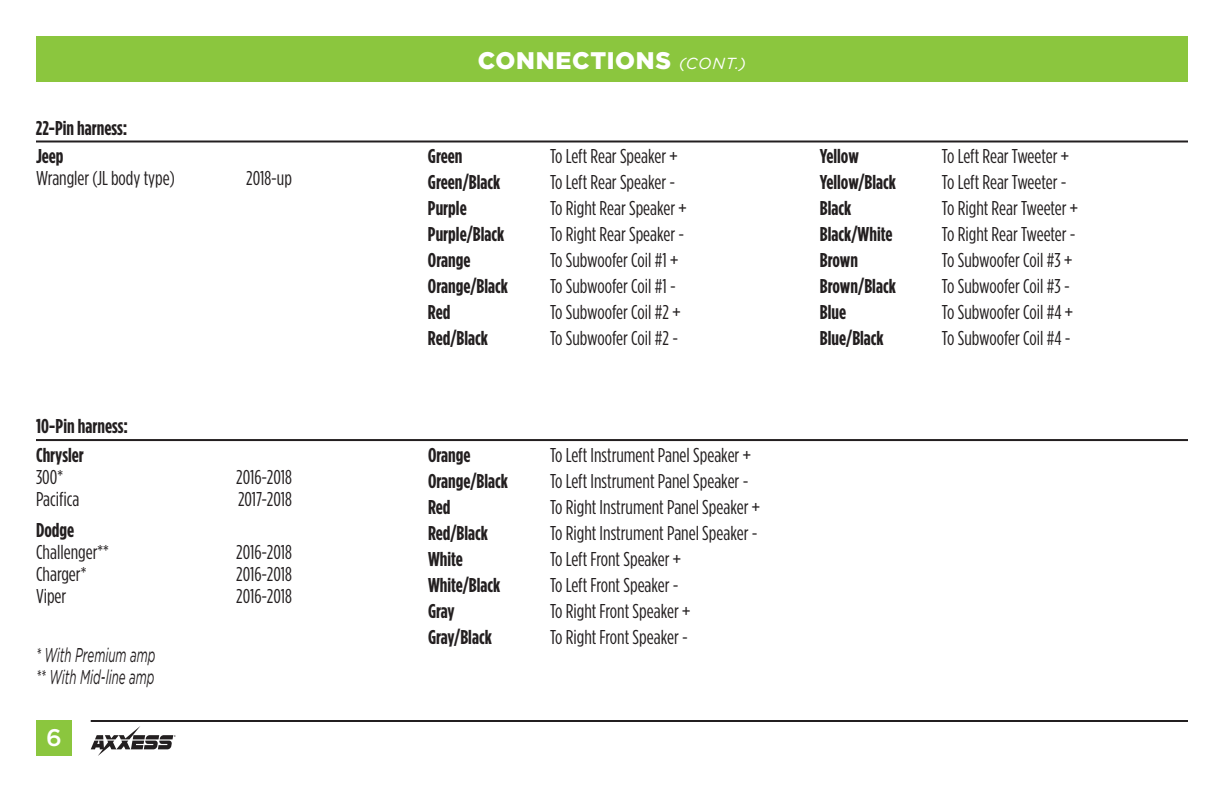
<style>
.page{position:relative;width:1224px;height:792px;background:#fff}
.page>*{position:absolute;margin:0;border:0;box-sizing:border-box;transform-origin:0 0}
.t1{font:900 24px "Gotham";letter-spacing:.03em;color:#fff}
.t2{font:500 24px "Gotham";color:#fff}
.t3{font:20px "Gotham Condensed";color:#231f20}
.t4{font:700 20px "Gotham Condensed";color:#231f20}
.t5{font:italic 20px/22px "Gotham";color:#231f20;scale:.58 1}
.s1{font-weight:400;font-style:italic;font-size:16px}
</style>
<div class="page">
<div style="left:36px;top:36px;width:1152px;height:45px;background:#8bc63e"></div>
<div style="left:36px;top:720px;width:36px;height:36px;background:#8bc63e"></div>
<hr style="left:91px;top:720px;width:1097px;height:2px;background:#231f20">
<svg style="left:91px;top:726px;width:85px;height:30px"></svg>
<hr style="left:36px;top:439px;width:1152px;height:2px;background:#231f20">
<hr style="left:36px;top:141px;width:1152px;height:2px;background:#231f20">
<p class="t4" style="left:36px;top:117px;width:93px">22-Pin harness:</p>
<p class="t4" style="left:36px;top:145px;width:29px">Jeep</p>
<p class="t3" style="left:36px;top:167px;width:140px">Wrangler (JL body type)</p>
<p class="t3" style="left:246px;top:167px;width:47px">2018-up</p>
<p class="t4" style="left:36px;top:415px;width:93px">10-Pin harness:</p>
<p class="t4" style="left:36px;top:443px;width:49px">Chrysler</p>
<p class="t3" style="left:36px;top:466px;width:29px">300*</p>
<p class="t3" style="left:236px;top:466px;width:57px">2016-2018</p>
<p class="t3" style="left:36px;top:488px;width:45px">Pacifica</p>
<p class="t3" style="left:238px;top:488px;width:55px">2017-2018</p>
<p class="t4" style="left:36px;top:518px;width:40px">Dodge</p>
<p class="t3" style="left:36px;top:541px;width:74px">Challenger**</p>
<p class="t3" style="left:236px;top:541px;width:57px">2016-2018</p>
<p class="t3" style="left:36px;top:563px;width:52px">Charger*</p>
<p class="t3" style="left:236px;top:563px;width:57px">2016-2018</p>
<p class="t3" style="left:36px;top:585px;width:32px">Viper</p>
<p class="t3" style="left:236px;top:585px;width:57px">2016-2018</p>
<p class="t5" style="left:36px;top:644px;width:207px">* With Premium amp ** With Mid-line amp</p>
<p class="t2" style="left:46px;top:724px;width:17px">6</p>
<p class="t1" style="left:478px;top:46px;width:270px">CONNECTIONS <span class="s1">(CONT.)</span></p>
<p class="t4" style="left:428px;top:145px;width:36px">Green</p>
<p class="t3" style="left:550px;top:145px;width:129px">To Left Rear Speaker +</p>
<p class="t4" style="left:428px;top:171px;width:74px">Green/Black</p>
<p class="t3" style="left:550px;top:171px;width:127px">To Left Rear Speaker -</p>
<p class="t4" style="left:428px;top:197px;width:40px">Purple</p>
<p class="t3" style="left:550px;top:197px;width:138px">To Right Rear Speaker +</p>
<p class="t4" style="left:428px;top:223px;width:78px">Purple/Black</p>
<p class="t3" style="left:550px;top:223px;width:136px">To Right Rear Speaker -</p>
<p class="t4" style="left:428px;top:249px;width:44px">Orange</p>
<p class="t3" style="left:550px;top:249px;width:130px">To Subwoofer Coil #1 +</p>
<p class="t4" style="left:428px;top:275px;width:82px">Orange/Black</p>
<p class="t3" style="left:550px;top:275px;width:127px">To Subwoofer Coil #1 -</p>
<p class="t4" style="left:428px;top:301px;width:24px">Red</p>
<p class="t3" style="left:550px;top:301px;width:132px">To Subwoofer Coil #2 +</p>
<p class="t4" style="left:428px;top:327px;width:62px">Red/Black</p>
<p class="t3" style="left:550px;top:327px;width:130px">To Subwoofer Coil #2 -</p>
<p class="t4" style="left:428px;top:443px;width:44px">Orange</p>
<p class="t3" style="left:550px;top:444px;width:202px">To Left Instrument Panel Speaker +</p>
<p class="t4" style="left:428px;top:469px;width:82px">Orange/Black</p>
<p class="t3" style="left:550px;top:470px;width:200px">To Left Instrument Panel Speaker -</p>
<p class="t4" style="left:428px;top:495px;width:24px">Red</p>
<p class="t3" style="left:550px;top:496px;width:211px">To Right Instrument Panel Speaker +</p>
<p class="t4" style="left:428px;top:521px;width:62px">Red/Black</p>
<p class="t3" style="left:550px;top:522px;width:209px">To Right Instrument Panel Speaker -</p>
<p class="t4" style="left:428px;top:547px;width:36px">White</p>
<p class="t3" style="left:550px;top:548px;width:133px">To Left Front Speaker +</p>
<p class="t4" style="left:428px;top:573px;width:74px">White/Black</p>
<p class="t3" style="left:550px;top:574px;width:130px">To Left Front Speaker -</p>
<p class="t4" style="left:428px;top:599px;width:28px">Gray</p>
<p class="t3" style="left:550px;top:600px;width:142px">To Right Front Speaker +</p>
<p class="t4" style="left:428px;top:625px;width:65px">Gray/Black</p>
<p class="t3" style="left:550px;top:626px;width:139px">To Right Front Speaker -</p>
<p class="t4" style="left:820px;top:145px;width:40px">Yellow</p>
<p class="t3" style="left:942px;top:145px;width:129px">To Left Rear Tweeter +</p>
<p class="t4" style="left:820px;top:171px;width:78px">Yellow/Black</p>
<p class="t3" style="left:942px;top:171px;width:126px">To Left Rear Tweeter -</p>
<p class="t4" style="left:820px;top:197px;width:33px">Black</p>
<p class="t3" style="left:942px;top:197px;width:138px">To Right Rear Tweeter +</p>
<p class="t4" style="left:820px;top:223px;width:74px">Black/White</p>
<p class="t3" style="left:942px;top:223px;width:135px">To Right Rear Tweeter -</p>
<p class="t4" style="left:820px;top:249px;width:40px">Brown</p>
<p class="t3" style="left:942px;top:249px;width:132px">To Subwoofer Coil #3 +</p>
<p class="t4" style="left:820px;top:275px;width:77px">Brown/Black</p>
<p class="t3" style="left:942px;top:275px;width:129px">To Subwoofer Coil #3 -</p>
<p class="t4" style="left:820px;top:301px;width:28px">Blue</p>
<p class="t3" style="left:942px;top:301px;width:133px">To Subwoofer Coil #4 +</p>
<p class="t4" style="left:820px;top:327px;width:65px">Blue/Black</p>
<p class="t3" style="left:942px;top:327px;width:130px">To Subwoofer Coil #4 -</p>
</div>
